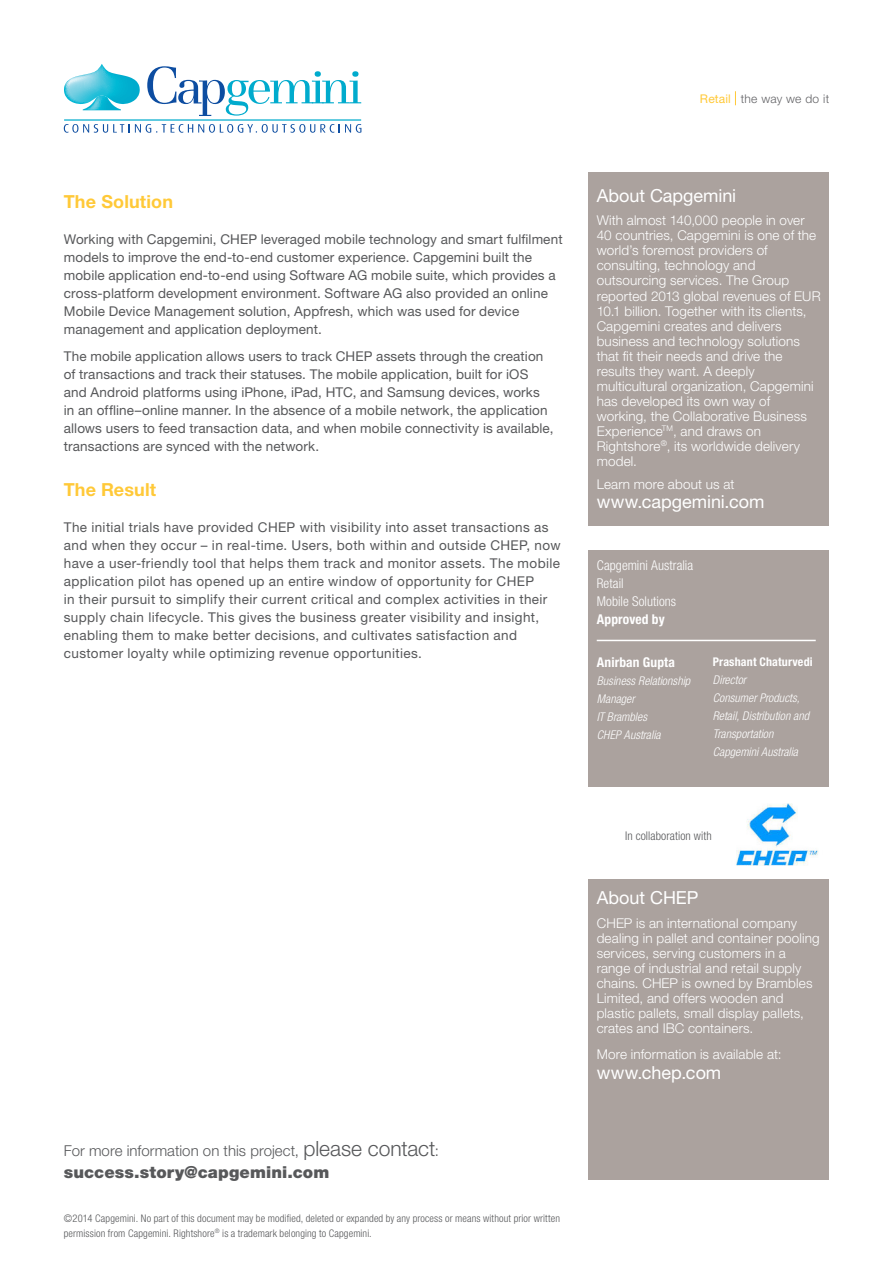
<style>
.page{position:relative;width:893px;height:1263px;background:#fff}
.page>*{position:absolute;margin:0;border:0;box-sizing:border-box;transform-origin:0 0}
.t1{font:18px "Helvetica Neue LT Std";color:#fff}
.head1{font:700 18px "Helvetica Neue LT Std";letter-spacing:.005em;color:#ffc938}
.Body2{font:700 18px "Helvetica Neue LT Std";letter-spacing:.005em;color:#ffc938}
.t2{font:900 16.5px "Helvetica Neue LT Std";letter-spacing:.005em;color:#57585a}
.t3{font:300 15px "Helvetica Neue LT Std";letter-spacing:.005em;color:#57585a}
.Body2-2{font:13.5px/18px "Helvetica Neue LT Std";letter-spacing:.015em;color:#57585a}
.t4{font:300 13.5px/15px "Helvetica Neue LT Std";letter-spacing:.01em;color:#fff}
.t5{font:300 condensed 13.5px "Helvetica Neue LT Std";letter-spacing:.005em;color:#fff}
.t6{font:700 condensed 13.5px "Helvetica Neue LT Std";letter-spacing:.01em;color:#fff}
.t7{font:italic 300 condensed 12px/18px "Helvetica Neue LT Std";letter-spacing:.005em;color:#fff}
.t8{font:300 condensed 12px "Helvetica Neue LT Std";letter-spacing:.01em;color:#57585a}
.t9{font:700 condensed 12px "Helvetica Neue LT Std";letter-spacing:.015em;color:#fff}
.header-identifier{font:300 12px "Helvetica Neue LT Std";letter-spacing:.015em;color:#636366}
.t10{font:12px "Helvetica Neue LT Std";letter-spacing:.015em;color:#ffc938}
.copyright{font:300 condensed 10.5px/15px "Helvetica Neue LT Std";letter-spacing:.015em;color:#57585a}
.s1{font-size:21px}
</style>
<div class="page">
<svg style="left:735px;top:91px;width:1px;height:14px"></svg>
<svg style="left:64px;top:64px;width:76px;height:46px"></svg>
<svg style="left:147px;top:66px;width:214px;height:50px"></svg>
<svg style="left:64px;top:124px;width:297px;height:9px"></svg>
<hr style="left:64px;top:119px;width:297px;height:2px;background:#00abcd">
<div style="left:588px;top:550px;width:241px;height:237px;background:#aba29e"></div>
<hr style="left:597px;top:640px;width:219px;height:1px;background:#fff">
<div style="left:588px;top:879px;width:241px;height:301px;background:#aba29e"></div>
<div style="left:588px;top:172px;width:241px;height:354px;background:#aba29e"></div>
<img style="left:736px;top:804px;width:83px;height:61px">
<p class="head1" style="left:64px;top:190px;width:111px">The Solution</p>
<p class="Body2-2" style="left:64px;top:230px;width:500px">Working with Capgemini, CHEP leveraged mobile technology and smart fulfilment models to improve the end-to-end customer experience. Capgemini built the mobile application end-to-end using Software AG mobile suite, which provides a cross-platform development environment. Software AG also provided an online Mobile Device Management solution, Appfresh, which was used for device management and application deployment.</p>
<p class="Body2-2" style="left:64px;top:347px;width:491px">The mobile application allows users to track CHEP assets through the creation of transactions and track their statuses. The mobile application, built for iOS and Android platforms using iPhone, iPad, HTC, and Samsung devices, works in an offline–online manner. In the absence of a mobile network, the application allows users to feed transaction data, and when mobile connectivity is available, transactions are synced with the network.</p>
<p class="Body2" style="left:64px;top:478px;width:94px">The Result</p>
<p class="Body2-2" style="left:64px;top:518px;width:498px">The initial trials have provided CHEP with visibility into asset transactions as and when they occur – in real-time. Users, both within and outside CHEP, now have a user-friendly tool that helps them track and monitor assets. The mobile application pilot has opened up an entire window of opportunity for CHEP<br>in their pursuit to simplify their current critical and complex activities in their supply chain lifecycle. This gives the business greater visibility and insight, enabling them to make better decisions, and cultivates satisfaction and customer loyalty while optimizing revenue opportunities.</p>
<p class="t3" style="left:64px;top:1141px;width:377px">For more information on this project, <span class="s1">please contact</span>:</p>
<p class="t2" style="left:64px;top:1162px;width:267px">success.story@capgemini.com</p>
<p class="copyright" style="left:64px;top:1210px;width:498px">©2014 Capgemini. No part of this document may be modified, deleted or expanded by any process or means without prior written permission from Capgemini. Rightshore<sup>®</sup> is a trademark belonging to Capgemini.</p>
<p class="t10" style="left:700px;top:91px;width:32px">Retail</p>
<p class="header-identifier" style="left:741px;top:91px;width:90px">the way we do it</p>
<p class="t1" style="left:597px;top:185px;width:141px">About Capgemini</p>
<p class="t4" style="left:597px;top:213px;width:225px">With almost 140,000 people in over<br>40 countries, Capgemini is one of the world’s foremost providers of consulting, technology and outsourcing services. The Group reported 2013 global revenues of EUR<br>10.1 billion. Together with its clients,<br>Capgemini creates and delivers business and technology solutions that fit their needs and drive the results they want. A deeply multicultural organization, Capgemini has developed its own way of working, the Collaborative Business<br>Experience<sup>TM</sup>, and draws on<br>Rightshore<sup>®</sup>, its worldwide delivery model.</p>
<p class="t4" style="left:597px;top:476px;width:139px">Learn more about us at</p>
<p class="t1" style="left:597px;top:491px;width:169px">www.capgemini.com</p>
<p class="t5" style="left:597px;top:557px;width:98px">Capgemini Australia</p>
<p class="t5" style="left:597px;top:575px;width:28px">Retail</p>
<p class="t5" style="left:597px;top:593px;width:81px">Mobile Solutions</p>
<p class="t6" style="left:597px;top:611px;width:69px">Approved by</p>
<p class="t6" style="left:597px;top:654px;width:80px">Anirban Gupta</p>
<p class="t7" style="left:597px;top:672px;width:95px">Business Relationship<br>Manager</p>
<p class="t7" style="left:597px;top:708px;width:52px">IT Brambles</p>
<p class="t7" style="left:597px;top:726px;width:65px">CHEP Australia</p>
<p class="t9" style="left:713px;top:655px;width:101px">Prashant Chaturvedi</p>
<p class="t7" style="left:713px;top:671px;width:35px">Director</p>
<p class="t7" style="left:713px;top:689px;width:98px">Consumer Products,<br>Retail, Distribution and<br>Transportation</p>
<p class="t7" style="left:713px;top:743px;width:87px">Capgemini Australia</p>
<p class="t8" style="left:625px;top:829px;width:88px">In collaboration with</p>
<p class="t1" style="left:597px;top:887px;width:103px">About CHEP</p>
<p class="t4" style="left:597px;top:915px;width:224px">CHEP is an international company dealing in pallet and container pooling services, serving customers in a range of industrial and retail supply chains. CHEP is owned by Brambles Limited, and offers wooden and plastic pallets, small display pallets, crates and IBC containers.</p>
<p class="t4" style="left:597px;top:1047px;width:186px">More information is available at:</p>
<p class="t1" style="left:597px;top:1061px;width:126px">www.chep.com</p>
</div>
